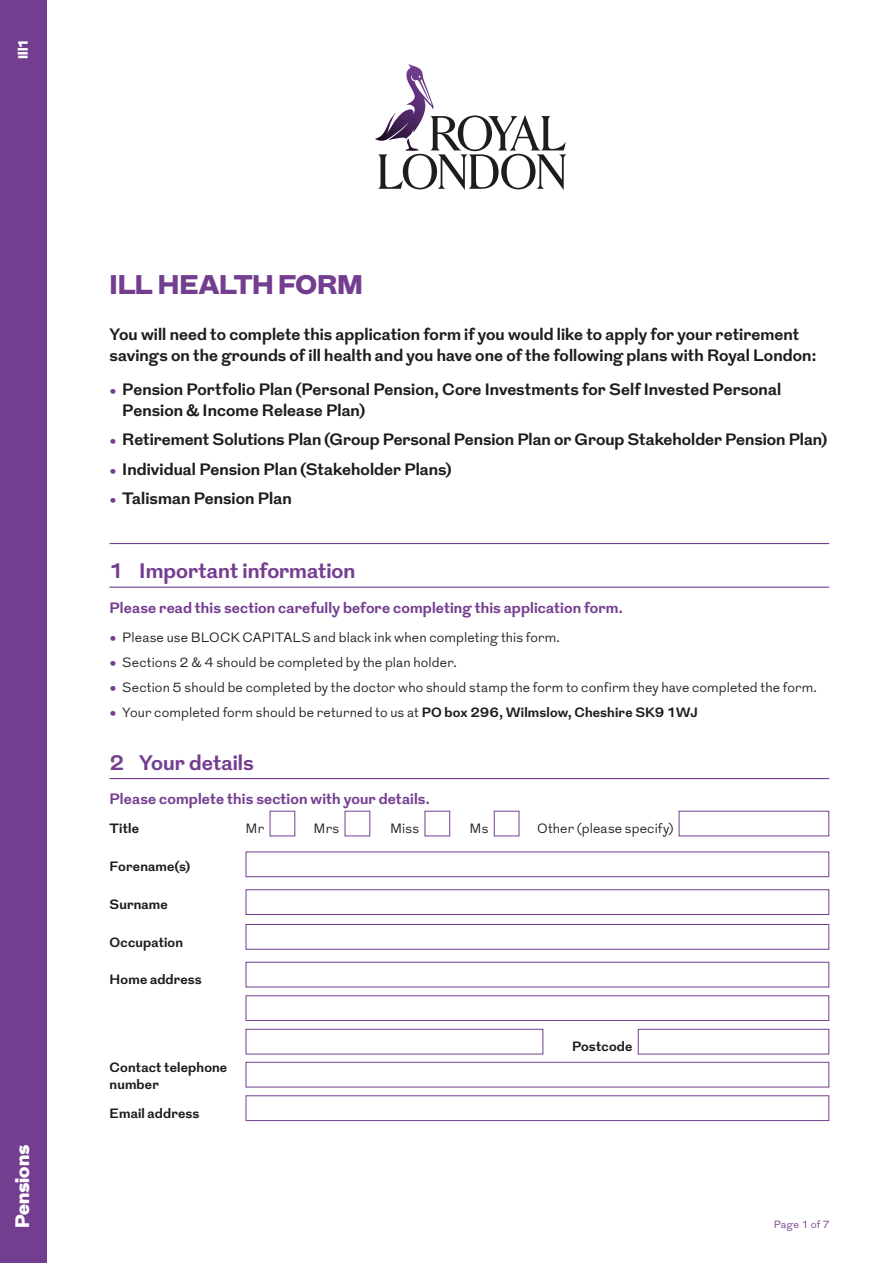
<style>
.page{position:relative;width:893px;height:1263px;background:#fff}
.page>*{position:absolute;margin:0;border:0;box-sizing:border-box;transform-origin:0 0}
.t1{font:900 27px "Grot";color:#743e90}
.t2{font:700 21px "Grot";color:#743e90}
.t3{font:900 19.5px "Grot";color:#fff}
.t4{font:700 16.5px/21px "Grot";letter-spacing:.005em;color:#1d1d1b}
.t5{font:700 15px "Grot";letter-spacing:.01em;color:#743e90}
.t6{font:300 13.5px "Grot";letter-spacing:.01em;color:#1d1d1b}
.t7{font:700 13.5px/16.5px "Grot";letter-spacing:.015em;color:#1d1d1b}
.t8{font:900 13.5px "Grot";color:#fff}
.t9{font:300 10.5px "Grot";letter-spacing:.025em;color:#743e90}
.s1{font-family:"Adobe Caslon Pro";font-weight:400;font-size:21px;color:#743e90}
.s2{font-weight:700}
</style>
<div class="page">
<div style="left:0;top:0;width:47px;height:1263px;background:#743e90"></div>
<hr style="left:110px;top:543px;width:719px;height:1px;background:#743e90">
<hr style="left:110px;top:587px;width:719px;height:1px;background:#743e90">
<hr style="left:110px;top:778px;width:719px;height:1px;background:#743e90">
<div style="left:270px;top:811px;width:25px;height:25px;border:1px solid #743e90"></div>
<div style="left:345px;top:811px;width:25px;height:25px;border:1px solid #743e90"></div>
<div style="left:425px;top:811px;width:25px;height:25px;border:1px solid #743e90"></div>
<div style="left:494px;top:811px;width:25px;height:25px;border:1px solid #743e90"></div>
<div style="left:679px;top:811px;width:150px;height:25px;border:1px solid #743e90"></div>
<div style="left:246px;top:851px;width:583px;height:26px;border:1px solid #743e90"></div>
<div style="left:246px;top:889px;width:583px;height:26px;border:1px solid #743e90"></div>
<div style="left:246px;top:924px;width:583px;height:26px;border:1px solid #743e90"></div>
<div style="left:246px;top:962px;width:583px;height:25px;border:1px solid #743e90"></div>
<div style="left:246px;top:995px;width:583px;height:26px;border:1px solid #743e90"></div>
<div style="left:246px;top:1029px;width:297px;height:25px;border:1px solid #743e90"></div>
<div style="left:638px;top:1029px;width:191px;height:25px;border:1px solid #743e90"></div>
<div style="left:246px;top:1062px;width:583px;height:25px;border:1px solid #743e90"></div>
<div style="left:246px;top:1095px;width:583px;height:26px;border:1px solid #743e90"></div>
<svg style="left:375px;top:64px;width:192px;height:126px"></svg>
<p class="t8" style="left:14px;top:59px;width:22px;rotate:-90deg">Ill1</p>
<p class="t3" style="left:9px;top:1228px;width:84px;rotate:-90deg">Pensions</p>
<h1 class="t1" style="left:110px;top:265px;width:255px">ILL HEALTH FORM</h1>
<p class="t4" style="left:110px;top:325px;width:709px">You will need to complete this application form if you would like to apply for your retirement savings on the grounds of ill health and you have one of the following plans with Royal London:</p>
<p class="t4" style="left:122px;top:380px;width:660px;text-indent:-13px"><span class="s1">•</span> Pension Portfolio Plan (Personal Pension, Core Investments for Self Invested Personal<br>Pension &amp; Income Release Plan)</p>
<p class="t4" style="left:110px;top:430px;width:719px"><span class="s1">•</span> Retirement Solutions Plan (Group Personal Pension Plan or Group Stakeholder Pension Plan)</p>
<p class="t4" style="left:110px;top:460px;width:344px"><span class="s1">•</span> Individual Pension Plan (Stakeholder Plans)</p>
<p class="t4" style="left:110px;top:489px;width:184px"><span class="s1">•</span> Talisman Pension Plan</p>
<p class="t2" style="left:110px;top:556px;width:247px">1 Important information</p>
<p class="t5" style="left:110px;top:597px;width:515px">Please read this section carefully before completing this application form.</p>
<p class="t6" style="left:110px;top:628px;width:452px"><span class="s1">•</span> Please use BLOCK CAPITALS and black ink when completing this form.</p>
<p class="t6" style="left:110px;top:653px;width:349px"><span class="s1">•</span> Sections 2 &amp; 4 should be completed by the plan holder.</p>
<p class="t6" style="left:110px;top:678px;width:709px"><span class="s1">•</span> Section 5 should be completed by the doctor who should stamp the form to confirm they have completed the form.</p>
<p class="t6" style="left:110px;top:703px;width:590px"><span class="s1">•</span> Your completed form should be returned to us at <span class="s2">PO box 296, Wilmslow, Cheshire SK9 1WJ</span></p>
<p class="t2" style="left:110px;top:748px;width:146px">2 Your details</p>
<p class="t5" style="left:110px;top:788px;width:322px">Please complete this section with your details.</p>
<p class="t7" style="left:110px;top:821px;width:31px">Title</p>
<p class="t6" style="left:246px;top:820px;width:20px">Mr</p>
<p class="t6" style="left:314px;top:820px;width:27px">Mrs</p>
<p class="t6" style="left:390px;top:820px;width:30px">Miss</p>
<p class="t6" style="left:470px;top:820px;width:20px">Ms</p>
<p class="t6" style="left:537px;top:820px;width:138px">Other (please specify)</p>
<p class="t7" style="left:110px;top:859px;width:82px">Forename(s)</p>
<p class="t7" style="left:110px;top:897px;width:60px">Surname</p>
<p class="t7" style="left:110px;top:934px;width:75px">Occupation</p>
<p class="t7" style="left:110px;top:972px;width:94px">Home address</p>
<p class="t7" style="left:110px;top:1060px;width:119px">Contact telephone number</p>
<p class="t7" style="left:110px;top:1106px;width:91px">Email address</p>
<p class="t7" style="left:572px;top:1039px;width:62px">Postcode</p>
<p class="t9" style="left:774px;top:1218px;width:57px">Page 1 of 7</p>
</div>
